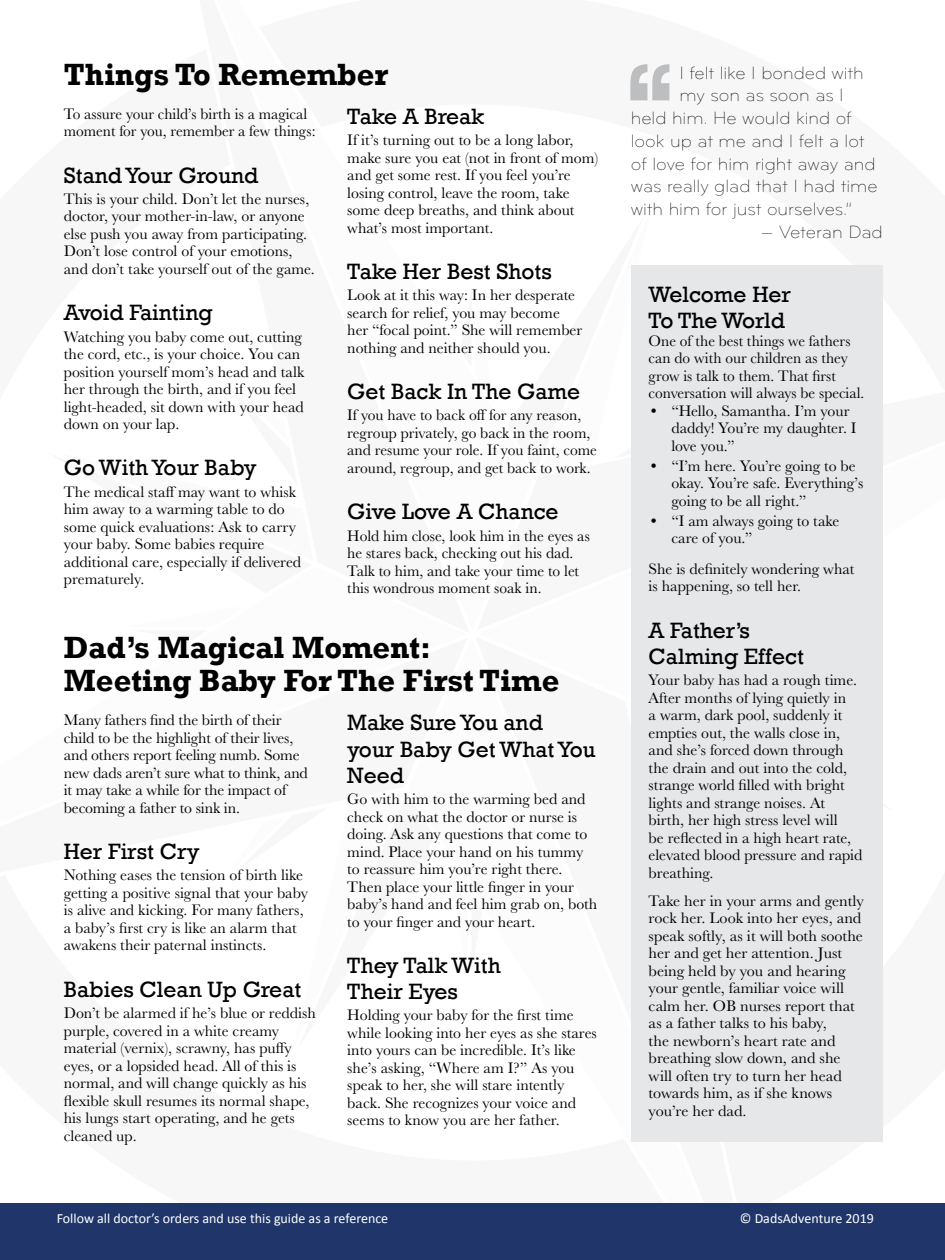
<style>
.page{position:relative;width:945px;height:1260px;background:#fff}
.page>*{position:absolute;margin:0;border:0;box-sizing:border-box;transform-origin:0 0}
.t1{font:700 105px "Rockwell";color:#bcbec0}
.t2{font:700 31.5px/33.2px "Rockwell";color:#000}
.t3{font:22.75px/26.2px "Rockwell";color:#000}
.t4{font:300 18.38px "Bryant";color:#000}
.t5{font:15.75px/17.5px "Baskerville URW";color:#000}
.t6{font:14px "Calibri";color:#fff}
</style>
<div class="page">
<div style="left:0;top:1203px;width:945px;height:57px;background:#20366a"></div>
<div style="left:631px;top:265px;width:252px;height:877px;background:#e6e7e8"></div>
<h2 class="t2" style="left:64px;top:58px;width:326px">Things To Remember</h2>
<p class="t5" style="left:64px;top:104px;width:253px">To assure your child’s birth is a magical moment for you, remember a few things:</p>
<h3 class="t3" style="left:64px;top:162px;width:196px">Stand Your Ground</h3>
<p class="t5" style="left:64px;top:189px;width:253px">This is your child. Don’t let the nurses, doctor, your mother-in-law, or anyone else push you away from participating.<br>Don’t lose control of your emotions, and don’t take yourself out of the game.</p>
<h3 class="t3" style="left:64px;top:300px;width:150px">Avoid Fainting</h3>
<p class="t5" style="left:64px;top:327px;width:242px">Watching you baby come out, cutting the cord, etc., is your choice. You can position yourself mom’s head and talk her through the birth, and if you feel light-headed, sit down with your head down on your lap.</p>
<h3 class="t3" style="left:64px;top:455px;width:194px">Go With Your Baby</h3>
<p class="t5" style="left:64px;top:482px;width:239px">The medical staff may want to whisk him away to a warming table to do some quick evaluations: Ask to carry your baby. Some babies require additional care, especially if delivered prematurely.</p>
<h3 class="t3" style="left:347px;top:103px;width:138px">Take A Break</h3>
<p class="t5" style="left:347px;top:131px;width:253px">If it’s turning out to be a long labor, make sure you eat (not in front of mom) and get some rest. If you feel you’re losing control, leave the room, take some deep breaths, and think about what’s most important.</p>
<h3 class="t3" style="left:347px;top:259px;width:206px">Take Her Best Shots</h3>
<p class="t5" style="left:347px;top:286px;width:236px">Look at it this way: In her desperate search for relief, you may become her “focal point.” She will remember nothing and neither should you.</p>
<h3 class="t3" style="left:347px;top:379px;width:234px">Get Back In The Game</h3>
<p class="t5" style="left:347px;top:406px;width:251px">If you have to back off for any reason, regroup privately, go back in the room, and resume your role. If you faint, come around, regroup, and get back to work.</p>
<h3 class="t3" style="left:347px;top:499px;width:213px">Give Love A Chance</h3>
<p class="t5" style="left:347px;top:526px;width:244px">Hold him close, look him in the eyes as he stares back, checking out his dad.<br>Talk to him, and take your time to let this wondrous moment soak in.</p>
<h2 class="t2" style="left:64px;top:631px;width:497px">Dad’s Magical Moment:<br>Meeting Baby For The First Time</h2>
<p class="t5" style="left:64px;top:711px;width:246px">Many fathers find the birth of their child to be the highlight of their lives, and others report feeling numb. Some new dads aren’t sure what to think, and it may take a while for the impact of becoming a father to sink in.</p>
<h3 class="t3" style="left:64px;top:839px;width:137px">Her First Cry</h3>
<p class="t5" style="left:64px;top:866px;width:246px">Nothing eases the tension of birth like getting a positive signal that your baby is alive and kicking. For many fathers, a baby’s first cry is like an alarm that awakens their paternal instincts.</p>
<h3 class="t3" style="left:64px;top:976px;width:239px">Babies Clean Up Great</h3>
<p class="t5" style="left:64px;top:1004px;width:254px">Don’t be alarmed if he’s blue or reddish purple, covered in a white creamy material (vernix), scrawny, has puffy eyes, or a lopsided head. All of this is normal, and will change quickly as his flexible skull resumes its normal shape, his lungs start operating, and he gets cleaned up.</p>
<h3 class="t3" style="left:347px;top:710px;width:250px">Make Sure You and your Baby Get What You<br>Need</h3>
<p class="t5" style="left:347px;top:790px;width:252px">Go with him to the warming bed and check on what the doctor or nurse is doing. Ask any questions that come to mind. Place your hand on his tummy to reassure him you’re right there.<br>Then place your little finger in your baby’s hand and feel him grab on, both to your finger and your heart.</p>
<h3 class="t3" style="left:347px;top:953px;width:155px">They Talk With<br>Their Eyes</h3>
<p class="t5" style="left:347px;top:1006px;width:251px">Holding your baby for the first time while looking into her eyes as she stares into yours can be incredible. It’s like she’s asking, “Where am I?” As you speak to her, she will stare intently back. She recognizes your voice and seems to know you are her father.</p>
<h1 class="t1" style="left:620px;top:37px;width:61px">‘‘</h1>
<p class="t4" style="left:679px;top:63px;width:186px">I felt like I bonded with</p>
<p class="t4" style="left:679px;top:85px;width:166px">my son as soon as I</p>
<p class="t4" style="left:631px;top:108px;width:223px">held him. He would kind of</p>
<p class="t4" style="left:631px;top:131px;width:235px">look up at me and I felt a lot</p>
<p class="t4" style="left:631px;top:154px;width:246px">of love for him right away and</p>
<p class="t4" style="left:631px;top:176px;width:248px">was really glad that I had time</p>
<p class="t4" style="left:631px;top:199px;width:223px">with him for just ourselves.”</p>
<p class="t4" style="left:760px;top:222px;width:124px">— Veteran Dad</p>
<h3 class="t3" style="left:649px;top:282px;width:144px">Welcome Her<br>To The World</h3>
<p class="t5" style="left:649px;top:331px;width:217px">One of the best things we fathers can do with our children as they grow is talk to them. That first conversation will always be special.</p>
<p class="t5" style="left:671px;top:401px;width:187px;text-indent:-23px">• “Hello, Samantha. I’m your daddy! You’re my daughter. I love you.”</p>
<p class="t5" style="left:671px;top:456px;width:194px;text-indent:-23px">• “I’m here. You’re going to be okay. You’re safe. Everything’s going to be all right.”</p>
<p class="t5" style="left:671px;top:511px;width:169px;text-indent:-23px">• “I am always going to take care of you.”</p>
<p class="t5" style="left:649px;top:559px;width:207px">She is definitely wondering what is happening, so tell her.</p>
<h3 class="t3" style="left:649px;top:617px;width:157px">A Father’s<br>Calming Effect</h3>
<p class="t5" style="left:649px;top:671px;width:215px">Your baby has had a rough time.<br>After months of lying quietly in<br>a warm, dark pool, suddenly it empties out, the walls close in, and she’s forced down through the drain and out into the cold, strange world filled with bright lights and strange noises. At birth, her high stress level will<br>be reflected in a high heart rate, elevated blood pressure and rapid breathing.</p>
<p class="t5" style="left:649px;top:891px;width:217px">Take her in your arms and gently rock her. Look into her eyes, and speak softly, as it will both soothe her and get her attention. Just being held by you and hearing your gentle, familiar voice will calm her. OB nurses report that as a father talks to his baby,<br>the newborn’s heart rate and breathing slow down, and she will often try to turn her head towards him, as if she knows you’re her dad.</p>
<p class="t6" style="left:57px;top:1208px;width:333px">Follow all doctor’s orders and use this guide as a reference</p>
<p class="t6" style="left:740px;top:1208px;width:136px">© DadsAdventure 2019</p>
</div>
